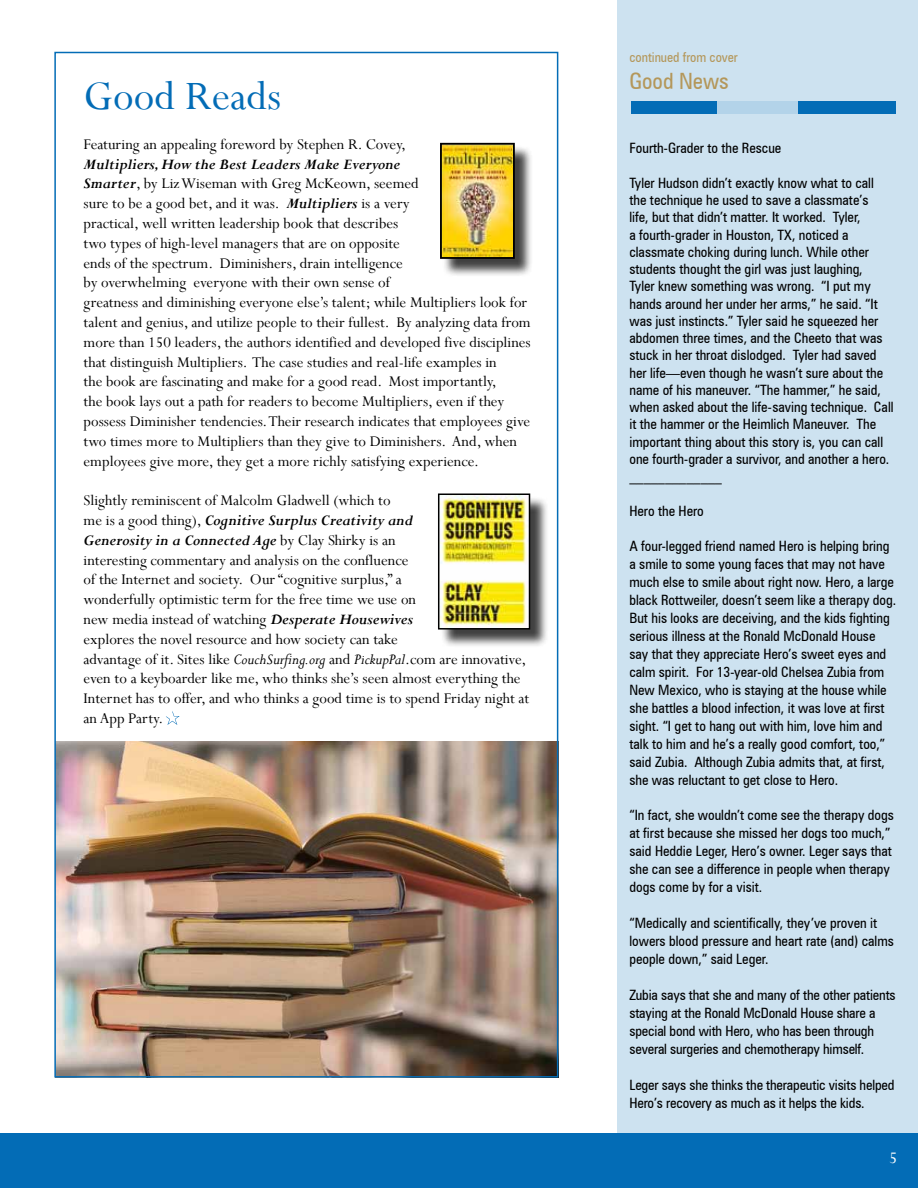
<style>
.page{position:relative;width:918px;height:1188px;background:#fff}
.page>*{position:absolute;margin:0;border:0;box-sizing:border-box;transform-origin:0 0}
.t1{font:45px "Perpetua";color:#036cb6}
.t2{font:condensed 22.5px "Zurich BT";color:#b4975a}
.t3{font:18px "Perpetua";color:#fff}
.t4{font:16.5px/19.8px "Perpetua";color:#000}
.t5{font:condensed 14.25px/18px "Zurich BT";color:#000}
.t6{font:condensed 13.5px "Zurich BT";color:#b4975a}
.s1{font-weight:700;font-style:italic}
.s2{font-style:italic}
</style>
<div class="page">
<div style="left:618px;top:0;width:300px;height:1188px;background:#cde2f0"></div>
<div style="left:631px;top:101px;width:265px;height:12px;background:#036cb6"></div>
<div style="left:717px;top:101px;width:81px;height:12px;background:#b3d3e9"></div>
<img style="left:57px;top:741px;width:498px;height:334px">
<div style="left:442px;top:145px;width:92px;height:132px;background:#000;opacity:.75"></div>
<img style="left:443px;top:146px;width:69px;height:110px">
<div style="left:440px;top:143px;width:75px;height:116px;border:2px solid #000"></div>
<div style="left:440px;top:496px;width:109px;height:152px;background:#000;opacity:.75"></div>
<img style="left:441px;top:497px;width:86px;height:130px">
<div style="left:438px;top:494px;width:92px;height:136px;border:2px solid #000"></div>
<div style="left:0;top:1133px;width:918px;height:55px;background:#036cb6"></div>
<svg style="left:166px;top:711px;width:14px;height:14px"></svg>
<h1 class="t1" style="left:84px;top:68px;width:199px">Good Reads</h1>
<p class="t4" style="left:84px;top:134px;width:324px">Featuring an appealing foreword by Stephen R. Covey,</p>
<p class="t4" style="left:84px;top:154px;width:449px"><span class="s1">Multipliers, How the Best Leaders Make Everyone<br>Smarter</span>, by Liz Wiseman with Greg McKeown, seemed<br>sure to be a good bet, and it was. <span class="s1">Multipliers</span> is a very<br>practical, well written leadership book that describes<br>two types of high-level managers that are on opposite<br>ends of the spectrum. Diminishers, drain intelligence<br>by overwhelming everyone with their own sense of<br>greatness and diminishing everyone else’s talent; while Multipliers look for talent and genius, and utilize people to their fullest. By analyzing data from more than 150 leaders, the authors identified and developed five disciplines that distinguish Multipliers. The case studies and real-life examples in<br>the book are fascinating and make for a good read. Most importantly,<br>the book lays out a path for readers to become Multipliers, even if they possess Diminisher tendencies. Their research indicates that employees give two times more to Multipliers than they give to Diminishers. And, when employees give more, they get a more richly satisfying experience.</p>
<p class="t4" style="left:84px;top:490px;width:447px">Slightly reminiscent of Malcolm Gladwell (which to<br>me is a good thing), <span class="s1">Cognitive Surplus Creativity and<br>Generosity in a Connected Age</span> by Clay Shirky is an<br>interesting commentary and analysis on the confluence<br>of the Internet and society. Our “cognitive surplus,” a<br>wonderfully optimistic term for the free time we use on<br>new media instead of watching <span class="s1">Desperate Housewives<br></span>explores the novel resource and how society can take<br>advantage of it. Sites like <span class="s2">CouchSurfing.org</span> and <span class="s2">PickupPal</span>.com are innovative, even to a keyboarder like me, who thinks she’s seen almost everything the Internet has to offer, and who thinks a good time is to spend Friday night at an App Party.</p>
<p class="t6" style="left:629px;top:49px;width:110px">continued from cover</p>
<h2 class="t2" style="left:629px;top:68px;width:101px">Good News</h2>
<p class="t5" style="left:629px;top:139px;width:153px">Fourth-Grader to the Rescue</p>
<p class="t5" style="left:629px;top:174px;width:266px;line-height:17.2px">Tyler Hudson didn’t exactly know what to call the technique he used to save a classmate’s<br>life, but that didn’t matter. It worked. Tyler,<br>a fourth-grader in Houston, TX, noticed a classmate choking during lunch. While other students thought the girl was just laughing,<br>Tyler knew something was wrong. “I put my hands around her under her arms,” he said. “It was just instincts.” Tyler said he squeezed her abdomen three times, and the Cheeto that was stuck in her throat dislodged. Tyler had saved her life—even though he wasn’t sure about the name of his maneuver. “The hammer,” he said, when asked about the life-saving technique. Call it the hammer or the Heimlich Maneuver. The important thing about this story is, you can call one fourth-grader a survivor, and another a hero. _____________</p>
<p class="t5" style="left:629px;top:502px;width:76px">Hero the Hero</p>
<p class="t5" style="left:629px;top:537px;width:268px">A four-legged friend named Hero is helping bring a smile to some young faces that may not have much else to smile about right now. Hero, a large black Rottweiler, doesn’t seem like a therapy dog.<br>But his looks are deceiving, and the kids fighting serious illness at the Ronald McDonald House say that they appreciate Hero’s sweet eyes and calm spirit. For 13-year-old Chelsea Zubia from New Mexico, who is staying at the house while she battles a blood infection, it was love at first sight. “I get to hang out with him, love him and talk to him and he’s a really good comfort, too,” said Zubia. Although Zubia admits that, at first, she was reluctant to get close to Hero.</p>
<p class="t5" style="left:629px;top:806px;width:266px">“In fact, she wouldn’t come see the therapy dogs at first because she missed her dogs too much,” said Heddie Leger, Hero’s owner. Leger says that she can see a difference in people when therapy dogs come by for a visit.</p>
<p class="t5" style="left:629px;top:914px;width:266px">“Medically and scientifically, they’ve proven it lowers blood pressure and heart rate (and) calms people down,” said Leger.</p>
<p class="t5" style="left:629px;top:986px;width:268px">Zubia says that she and many of the other patients staying at the Ronald McDonald House share a special bond with Hero, who has been through several surgeries and chemotherapy himself.</p>
<p class="t5" style="left:629px;top:1076px;width:267px">Leger says she thinks the therapeutic visits helped<br>Hero’s recovery as much as it helps the kids.</p>
<p class="t3" style="left:889px;top:1146px;width:10px">5</p>
</div>
